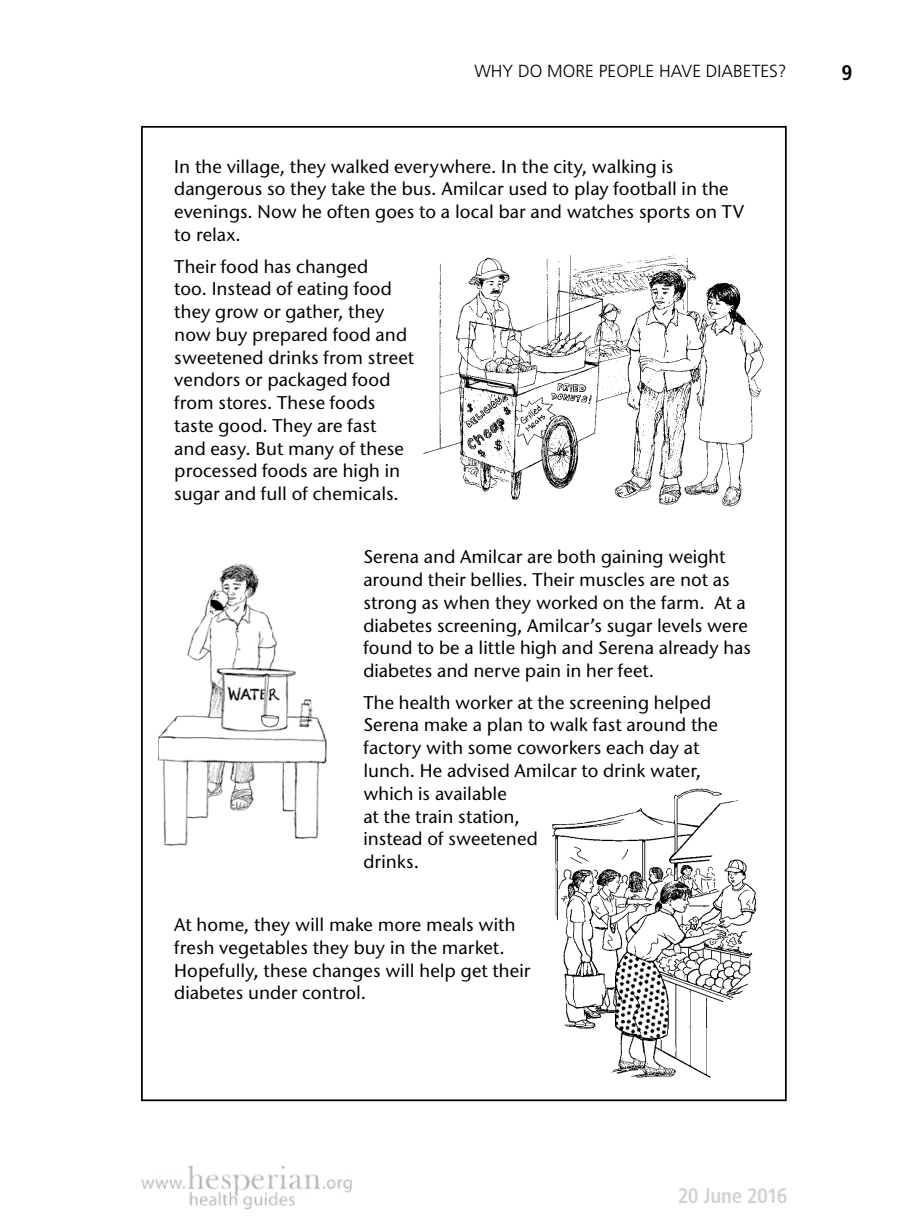
<style>
.page{position:relative;width:914px;height:1229px;background:#fff}
.page>*{position:absolute;margin:0;border:0;box-sizing:border-box;transform-origin:0 0}
.t1{font:700 condensed 21px "Frutiger LT Std";letter-spacing:-.03em;color:#d1d3d4}
.t2{font:700 condensed 21px "Frutiger LT Std";color:#000}
.t3{font:500 18.38px/22.8px "Stone Sans ITC Std";letter-spacing:.005em;color:#000}
.t4{font:300 17.5px "Frutiger LT Std";color:#000}
</style>
<div class="page">
<img style="left:159px;top:563px;width:168px;height:283px">
<img style="left:552px;top:788px;width:205px;height:290px">
<img style="left:423px;top:255px;width:341px;height:252px">
<img style="left:142px;top:1165px;width:210px;height:44px">
<p class="t4" style="left:474px;top:61px;width:242px">WHY DO MORE PEOPLE HAVE DIABETES</p>
<p class="t4" style="left:778px;top:61px;width:10px">?</p>
<p class="t2" style="left:841px;top:60px;width:12px">9</p>
<p class="t3" style="left:174px;top:155px;width:571px">In the village, they walked everywhere. In the city, walking is dangerous so they take the bus. Amilcar used to play football in the evenings. Now he often goes to a local bar and watches sports on TV to relax.</p>
<p class="t3" style="left:174px;top:255px;width:241px">Their food has changed<br>too. Instead of eating food they grow or gather, they now buy prepared food and sweetened drinks from street vendors or packaged food from stores. These foods taste good. They are fast<br>and easy. But many of these processed foods are high in sugar and full of chemicals.</p>
<p class="t3" style="left:363px;top:545px;width:389px">Serena and Amilcar are both gaining weight around their bellies. Their muscles are not as strong as when they worked on the farm. At a diabetes screening, Amilcar’s sugar levels were found to be a little high and Serena already has diabetes and nerve pain in her feet.</p>
<p class="t3" style="left:363px;top:691px;width:356px">The health worker at the screening helped<br>Serena make a plan to walk fast around the factory with some coworkers each day at lunch. He advised Amilcar to drink water, which is available<br>at the train station,<br>instead of sweetened<br>drinks.</p>
<p class="t3" style="left:174px;top:913px;width:357px">At home, they will make more meals with fresh vegetables they buy in the market.<br>Hopefully, these changes will help get their diabetes under control.</p>
<p class="t1" style="left:677px;top:1182px;width:111px">20 June 2016</p>
</div>
